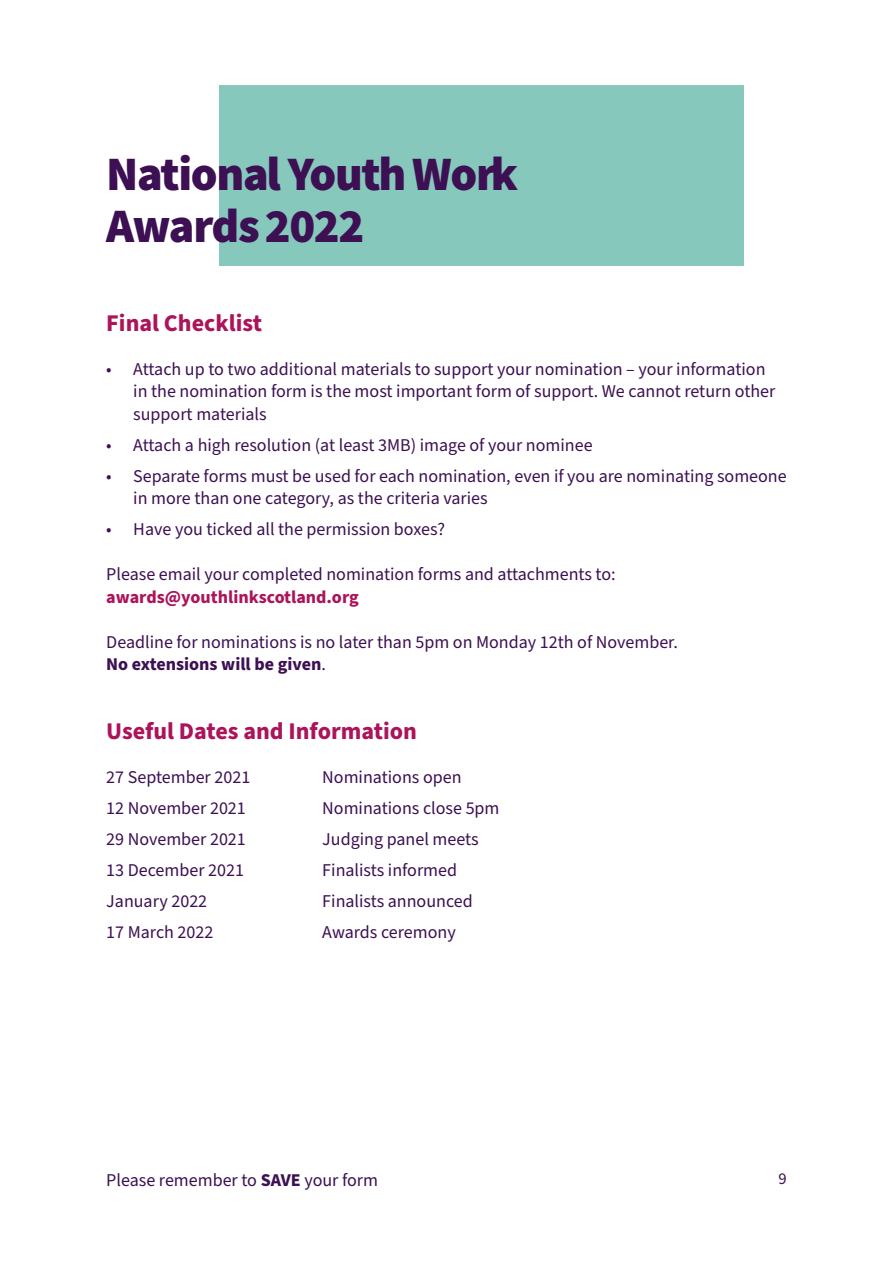
<style>
.page{position:relative;width:893px;height:1263px;background:#fff}
.page>*{position:absolute;margin:0;border:0;box-sizing:border-box;transform-origin:0 0}
.t1{font:48px/52.5px "Source Sans Variable";letter-spacing:-.03em;color:#3c1053}
.t2{font:700 24px "Source Sans Pro";color:#ac145a}
.t3{font:18px/22.5px "Source Sans Pro";color:#3c1053}
.t4{font:700 18px "Source Sans Pro";color:#ac145a}
.t5{font:16.5px "Source Sans Pro";color:#3c1053}
.s1{font-weight:700}
</style>
<div class="page">
<div style="left:219px;top:85px;width:525px;height:181px;background:#86c8bc"></div>
<h1 class="t1" style="left:106px;top:148px;width:413px">National Youth Work<br>Awards 2022</h1>
<h2 class="t2" style="left:106px;top:306px;width:157px">Final Checklist</h2>
<p class="t3" style="left:133px;top:358px;width:644px;text-indent:-27px">• Attach up to two additional materials to support your nomination – your information in the nomination form is the most important form of support. We cannot return other support materials</p>
<p class="t3" style="left:106px;top:434px;width:488px">• Attach a high resolution (at least 3MB) image of your nominee</p>
<p class="t3" style="left:133px;top:465px;width:655px;text-indent:-27px">• Separate forms must be used for each nomination, even if you are nominating someone in more than one category, as the criteria varies</p>
<p class="t3" style="left:106px;top:518px;width:340px">• Have you ticked all the permission boxes?</p>
<p class="t3" style="left:106px;top:563px;width:511px">Please email your completed nomination forms and attachments to:</p>
<p class="t4" style="left:106px;top:584px;width:254px">awards@youthlinkscotland.org</p>
<p class="t3" style="left:106px;top:631px;width:573px">Deadline for nominations is no later than 5pm on Monday 12th of November.<br><span class="s1">No extensions will be given</span>.</p>
<h2 class="t2" style="left:106px;top:715px;width:312px">Useful Dates and Information</h2>
<p class="t3" style="left:106px;top:766px;width:145px">27 September 2021</p>
<p class="t3" style="left:322px;top:766px;width:141px">Nominations open</p>
<p class="t3" style="left:106px;top:797px;width:141px">12 November 2021</p>
<p class="t3" style="left:322px;top:797px;width:179px">Nominations close 5pm</p>
<p class="t3" style="left:106px;top:828px;width:141px">29 November 2021</p>
<p class="t3" style="left:322px;top:828px;width:158px">Judging panel meets</p>
<p class="t3" style="left:106px;top:859px;width:139px">13 December 2021</p>
<p class="t3" style="left:322px;top:859px;width:136px">Finalists informed</p>
<p class="t3" style="left:106px;top:890px;width:102px">January 2022</p>
<p class="t3" style="left:322px;top:890px;width:152px">Finalists announced</p>
<p class="t3" style="left:106px;top:921px;width:109px">17 March 2022</p>
<p class="t3" style="left:322px;top:921px;width:135px">Awards ceremony</p>
<p class="t3" style="left:106px;top:1169px;width:273px">Please remember to <span class="s1">SAVE</span> your form</p>
<p class="t5" style="left:778px;top:1168px;width:10px">9</p>
</div>
